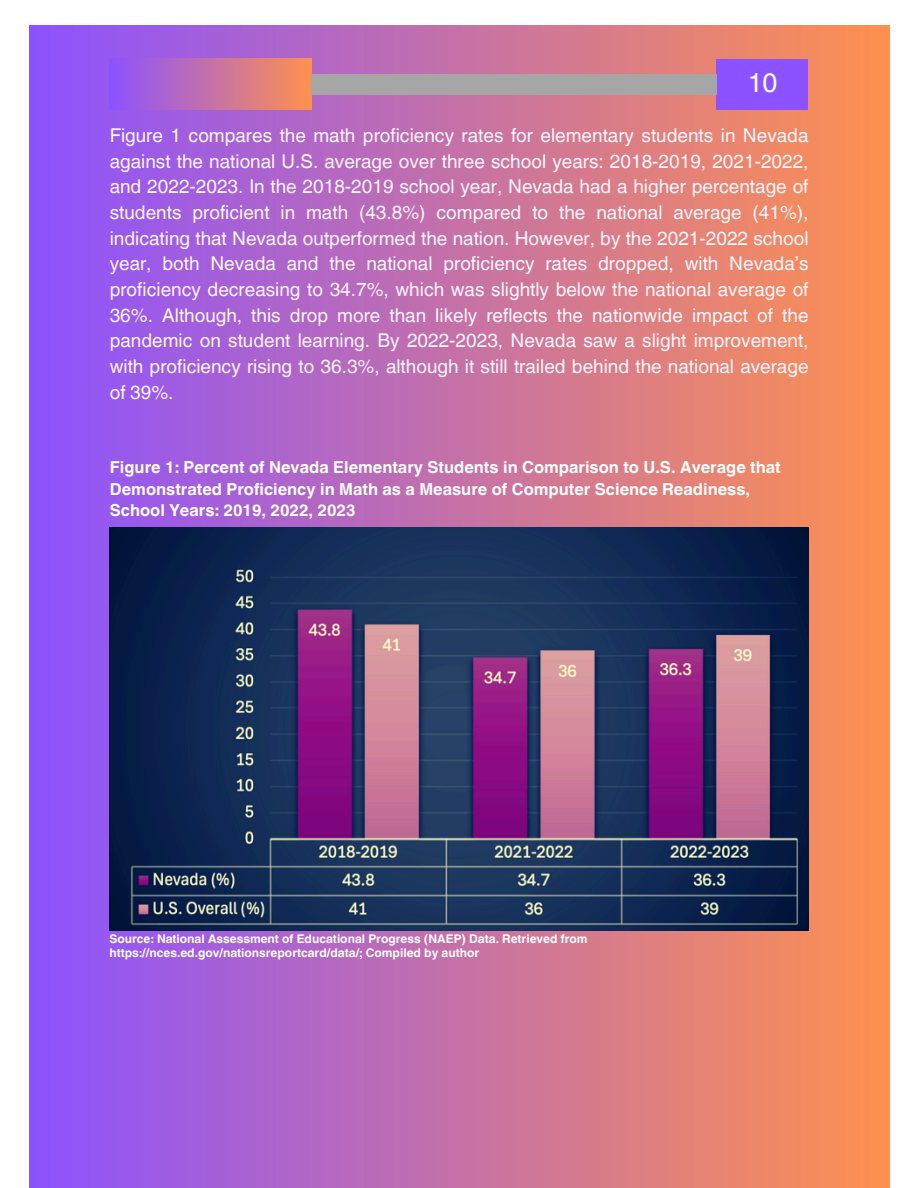
<style>
.page{position:relative;width:918px;height:1188px;background:#fff}
.page>*{position:absolute;margin:0;border:0;box-sizing:border-box;transform-origin:0 0}
.t1{font:26.85px "Helvetica World";color:#fff}
.t2{font:19.05px/25.7px "Helvetica World";color:#fff6ff;text-align:justify}
.t3{font:700 16.5px/21.3px "Helvetica World";color:#fff}
.t4{font:700 12px "Helvetica World";color:#fff}
</style>
<div class="page">
<div style="left:29px;top:26px;width:860px;height:1162px;background:linear-gradient(to right,#8b52fe,#fe904f)"></div>
<div style="left:110px;top:59px;width:201px;height:50px;background:linear-gradient(to right,#8c52ff,#fe904f)"></div>
<div style="left:716px;top:59px;width:92px;height:50px;background:#8c52ff"></div>
<div style="left:311px;top:74px;width:405px;height:20px;background:#a6a6a6"></div>
<img style="left:110px;top:528px;width:698px;height:402px">
<h2 class="t1" style="left:748px;top:67px;width:31px">10</h2>
<h1 class="t2" style="left:110px;top:123px;width:700px">Figure 1 compares the math proficiency rates for elementary students in Nevada against the national U.S. average over three school years: 2018-2019, 2021-2022, and 2022-2023. In the 2018-2019 school year, Nevada had a higher percentage of students proficient in math (43.8%) compared to the national average (41%), indicating that Nevada outperformed the nation. However, by the 2021-2022 school year, both Nevada and the national proficiency rates dropped, with Nevada’s proficiency decreasing to 34.7%, which was slightly below the national average of 36%. Although, this drop more than likely reflects the nationwide impact of the pandemic on student learning. By 2022-2023, Nevada saw a slight improvement, with proficiency rising to 36.3%, although it still trailed behind the national average of 39%.</h1>
<p class="t3" style="left:110px;top:455px;width:672px">Figure 1: Percent of Nevada Elementary Students in Comparison to U.S. Average that<br>Demonstrated Proficiency in Math as a Measure of Computer Science Readiness,<br>School Years: 2019, 2022, 2023</p>
<p class="t4" style="left:109px;top:929px;width:480px">Source: National Assessment of Educational Progress (NAEP) Data. Retrieved from</p>
<p class="t4" style="left:109px;top:943px;width:371px">https://nces.ed.gov/nationsreportcard/data/; Compiled by author</p>
</div>
